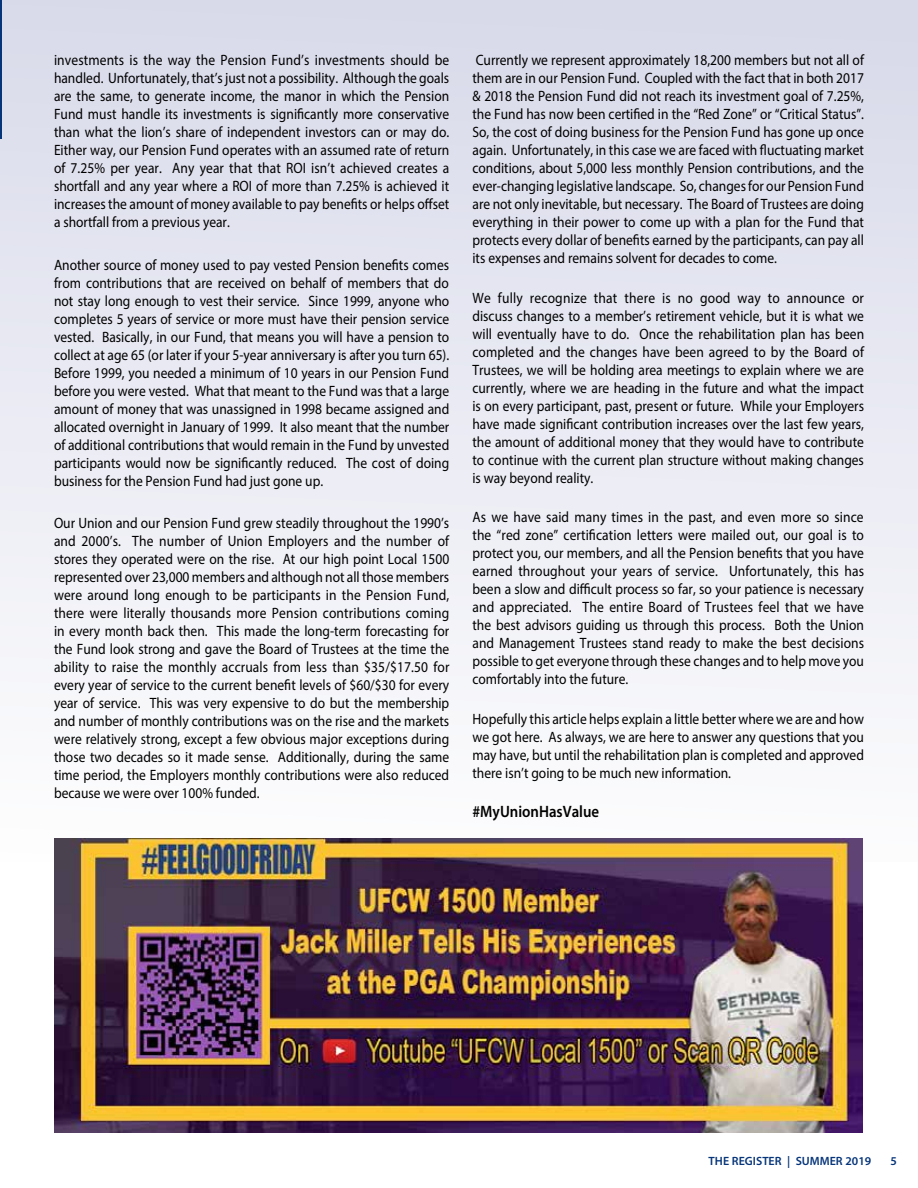
<style>
.page{position:relative;width:918px;height:1188px;background:#fff}
.page>*{position:absolute;margin:0;border:0;box-sizing:border-box;transform-origin:0 0}
.t1{font:600 16.5px "Myriad Pro";color:#000;scale:.9 1}
.t2{font:15px/18px "Myriad Pro";color:#000;text-align:justify;scale:.9 1}
.t3{font:600 12px "Myriad Pro";color:#06357a}
</style>
<div class="page">
<div style="left:0;top:0;width:918px;height:862px;background:linear-gradient(to bottom,#d8daea,#fdfdfe)"></div>
<hr style="left:0;top:0;width:2px;height:138px;background:#06357a">
<img style="left:54px;top:838px;width:809px;height:295px">
<p class="t2" style="left:54px;top:51px;width:441px">investments is the way the Pension Fund’s investments should be handled. Unfortunately, that’s just not a possibility. Although the goals are the same, to generate income, the manor in which the Pension Fund must handle its investments is significantly more conservative than what the lion’s share of independent investors can or may do.<br>Either way, our Pension Fund operates with an assumed rate of return of 7.25% per year. Any year that that ROI isn’t achieved creates a shortfall and any year where a ROI of more than 7.25% is achieved it increases the amount of money available to pay benefits or helps offset a shortfall from a previous year.</p>
<p class="t2" style="left:54px;top:255px;width:441px">Another source of money used to pay vested Pension benefits comes from contributions that are received on behalf of members that do not stay long enough to vest their service. Since 1999, anyone who completes 5 years of service or more must have their pension service vested. Basically, in our Fund, that means you will have a pension to collect at age 65 (or later if your 5-year anniversary is after you turn 65).<br>Before 1999, you needed a minimum of 10 years in our Pension Fund before you were vested. What that meant to the Fund was that a large amount of money that was unassigned in 1998 became assigned and allocated overnight in January of 1999. It also meant that the number of additional contributions that would remain in the Fund by unvested participants would now be significantly reduced. The cost of doing business for the Pension Fund had just gone up.</p>
<p class="t2" style="left:54px;top:514px;width:441px">Our Union and our Pension Fund grew steadily throughout the 1990’s and 2000’s. The number of Union Employers and the number of stores they operated were on the rise. At our high point Local 1500 represented over 23,000 members and although not all those members were around long enough to be participants in the Pension Fund, there were literally thousands more Pension contributions coming in every month back then. This made the long-term forecasting for the Fund look strong and gave the Board of Trustees at the time the ability to raise the monthly accruals from less than $35/$17.50 for every year of service to the current benefit levels of $60/$30 for every year of service. This was very expensive to do but the membership and number of monthly contributions was on the rise and the markets were relatively strong, except a few obvious major exceptions during those two decades so it made sense. Additionally, during the same time period, the Employers monthly contributions were also reduced because we were over 100% funded.</p>
<p class="t2" style="left:472px;top:51px;width:437px">Currently we represent approximately 18,200 members but not all of them are in our Pension Fund. Coupled with the fact that in both 2017 &amp; 2018 the Pension Fund did not reach its investment goal of 7.25%, the Fund has now been certified in the “Red Zone” or “Critical Status”.<br>So, the cost of doing business for the Pension Fund has gone up once again. Unfortunately, in this case we are faced with fluctuating market conditions, about 5,000 less monthly Pension contributions, and the ever-changing legislative landscape. So, changes for our Pension Fund are not only inevitable, but necessary. The Board of Trustees are doing everything in their power to come up with a plan for the Fund that protects every dollar of benefits earned by the participants, can pay all its expenses and remains solvent for decades to come.</p>
<p class="t2" style="left:472px;top:288px;width:437px">We fully recognize that there is no good way to announce or discuss changes to a member’s retirement vehicle, but it is what we will eventually have to do. Once the rehabilitation plan has been completed and the changes have been agreed to by the Board of Trustees, we will be holding area meetings to explain where we are currently, where we are heading in the future and what the impact is on every participant, past, present or future. While your Employers have made significant contribution increases over the last few years, the amount of additional money that they would have to contribute to continue with the current plan structure without making changes is way beyond reality.</p>
<p class="t2" style="left:472px;top:508px;width:437px">As we have said many times in the past, and even more so since the “red zone” certification letters were mailed out, our goal is to protect you, our members, and all the Pension benefits that you have earned throughout your years of service. Unfortunately, this has been a slow and difficult process so far, so your patience is necessary and appreciated. The entire Board of Trustees feel that we have the best advisors guiding us through this process. Both the Union and Management Trustees stand ready to make the best decisions possible to get everyone through these changes and to help move you comfortably into the future.</p>
<p class="t2" style="left:472px;top:709px;width:437px">Hopefully this article helps explain a little better where we are and how we got here. As always, we are here to answer any questions that you may have, but until the rehabilitation plan is completed and approved there isn’t going to be much new information.</p>
<p class="t1" style="left:472px;top:801px;width:142px">#MyUnionHasValue</p>
<p class="t3" style="left:709px;top:1153px;width:164px">THE REGISTER | SUMMER 2019</p>
<p class="t3" style="left:890px;top:1153px;width:8px">5</p>
</div>
